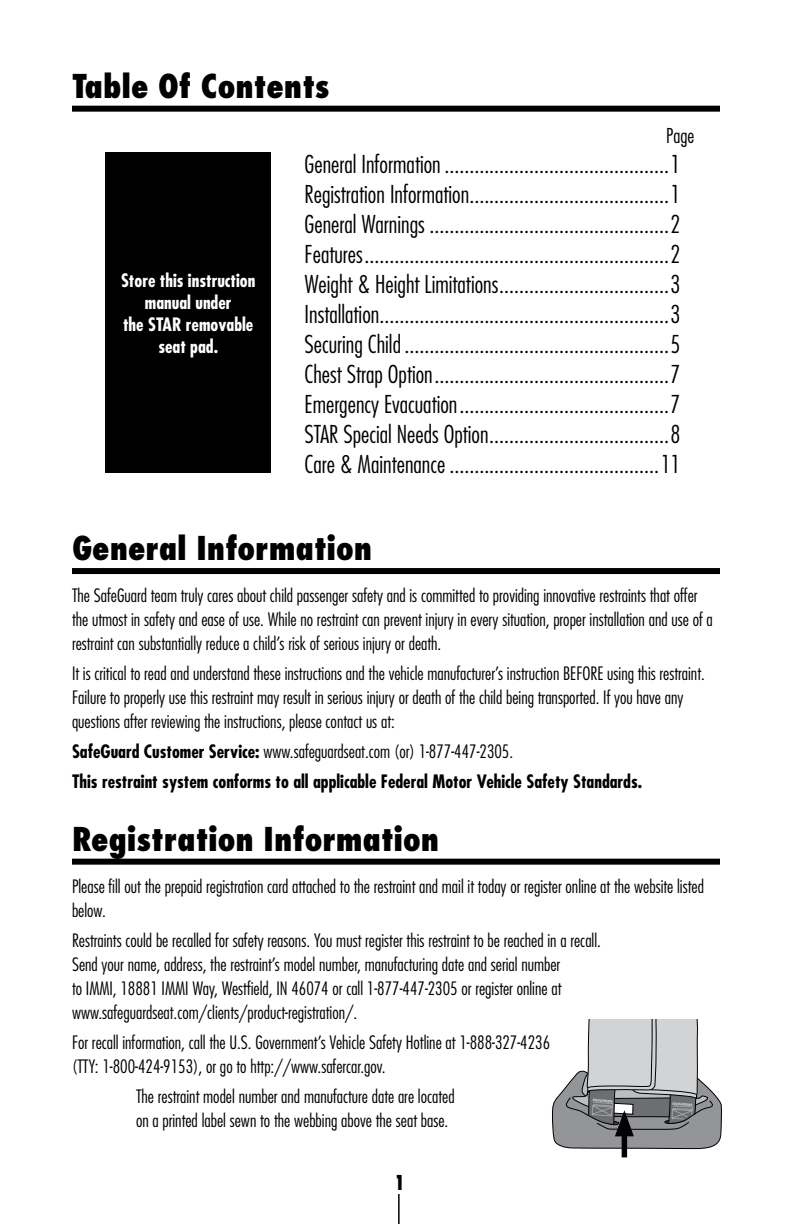
<style>
.page{position:relative;width:792px;height:1224px;background:#fff}
.page>*{position:absolute;margin:0;border:0;box-sizing:border-box;transform-origin:0 0}
.t1{font:800 condensed 32px "Futura";color:#000}
.t2{font:300 condensed 24px/30px "Futura";color:#000;text-align:justify}
.t3{font:300 condensed 20px "Futura";color:#000}
.t4{font:800 condensed 20px "Futura";color:#000;scale:.84 1}
.t5{font:300 condensed 18px/24px "Futura";color:#000}
.t6{font:700 condensed 18px/30px "Futura";color:#000}
.t7{font:700 condensed 18px/22px "Futura";color:#fff;text-align:center}
.s1{font-weight:300}
</style>
<div class="page">
<hr style="left:398px;top:1194px;width:2px;height:30px;background:#000">
<div style="left:72px;top:106px;width:648px;height:6px;background:#000"></div>
<div style="left:105px;top:152px;width:166px;height:321px;background:#000"></div>
<div style="left:72px;top:568px;width:648px;height:6px;background:#000"></div>
<div style="left:72px;top:859px;width:648px;height:6px;background:#000"></div>
<div style="left:622px;top:1126px;width:5px;height:31px;background:#020202"></div>
<svg style="left:552px;top:1019px;width:170px;height:132px"></svg>
<h1 class="t1" style="left:72px;top:66px;width:259px">Table Of Contents</h1>
<p class="t7" style="left:121px;top:269px;width:136px">Store this instruction manual under<br>the STAR removable seat pad.</p>
<p class="t3" style="left:666px;top:123px;width:30px">Page</p>
<p class="t2" style="left:305px;top:149px;width:378px">General Information.............................................1<br>Registration Information........................................1<br>General Warnings ................................................2<br>Features.............................................................2<br>Weight &amp; Height Limitations..................................3<br>Installation..........................................................3<br>Securing Child.....................................................5<br>Chest Strap Option...............................................7<br>Emergency Evacuation..........................................7<br>STAR Special Needs Option....................................8<br>Care &amp; Maintenance ..........................................11</p>
<h1 class="t1" style="left:72px;top:528px;width:302px">General Information</h1>
<p class="t5" style="left:72px;top:583px;width:642px">The SafeGuard team truly cares about child passenger safety and is committed to providing innovative restraints that offer the utmost in safety and ease of use. While no restraint can prevent injury in every situation, proper installation and use of a restraint can substantially reduce a child’s risk of serious injury or death.</p>
<p class="t5" style="left:72px;top:661px;width:634px">It is critical to read and understand these instructions and the vehicle manufacturer’s instruction BEFORE using this restraint.<br>Failure to properly use this restraint may result in serious injury or death of the child being transported. If you have any questions after reviewing the instructions, please contact us at:</p>
<p class="t6" style="left:72px;top:736px;width:572px">SafeGuard Customer Service: <span class="s1">www.safeguardseat.com (or) 1-877-447-2305.<br></span>This restraint system conforms to all applicable Federal Motor Vehicle Safety Standards.</p>
<h1 class="t1" style="left:72px;top:819px;width:369px">Registration Information</h1>
<p class="t5" style="left:72px;top:874px;width:633px">Please fill out the prepaid registration card attached to the restraint and mail it today or register online at the website listed below.</p>
<p class="t5" style="left:72px;top:928px;width:530px">Restraints could be recalled for safety reasons. You must register this restraint to be reached in a recall.<br>Send your name, address, the restraint’s model number, manufacturing date and serial number<br>to IMMI, 18881 IMMI Way, Westfield, IN 46074 or call 1-877-447-2305 or register online at www.safeguardseat.com/clients/product-registration/.</p>
<p class="t5" style="left:72px;top:1030px;width:480px">For recall information, call the U.S. Government’s Vehicle Safety Hotline at 1-888-327-4236 (TTY: 1-800-424-9153), or go to http://www.safercar.gov.</p>
<p class="t5" style="left:136px;top:1084px;width:320px">The restraint model number and manufacture date are located on a printed label sewn to the webbing above the seat base.</p>
<p class="t4" style="left:395px;top:1170px;width:14px">1</p>
</div>
